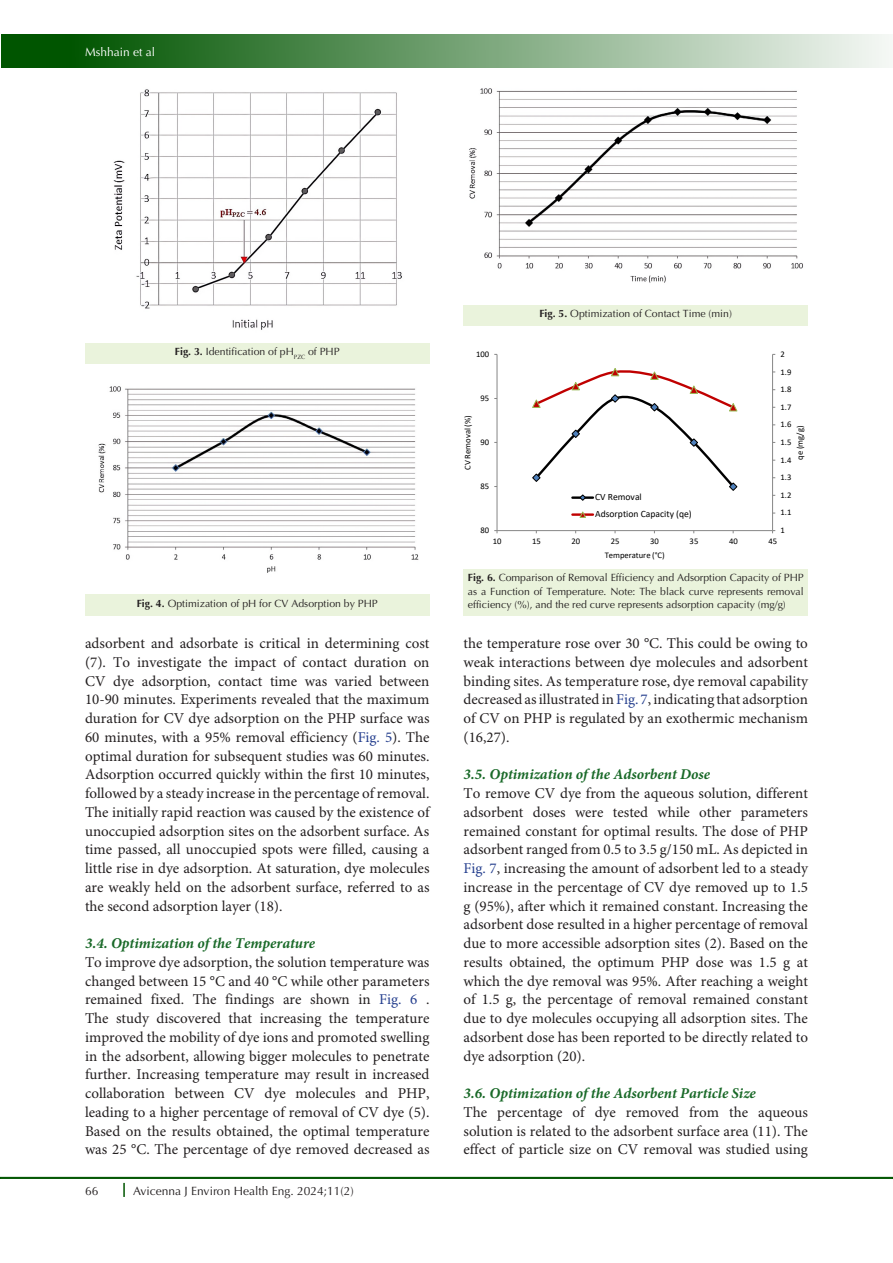
<style>
.page{position:relative;width:893px;height:1263px;background:#fff}
.page>*{position:absolute;margin:0;border:0;box-sizing:border-box;transform-origin:0 0}
.t1{font:15px/18.8px "Minion Pro";color:#231f20;text-align:justify}
.t2{font:italic 700 15px "Minion Pro";color:#196928}
.t3{font:12px "Optima LT Std";color:#231f20}
.t4{font:12px "Optima LT Std";color:#fff}
.t5{font:10.5px/13.5px "Optima LT Std";color:#231f20;text-align:justify}
.t6{font:9.6px/17px "Calibri";color:#000}
.t7{font:8.55px "Calibri";letter-spacing:.005em;color:#000}
.s1{font-weight:700}
.s2{color:#253f8e}
</style>
<div class="page">
<hr style="left:0;top:1177px;width:893px;height:2px;background:#050">
<div style="left:1px;top:35px;width:892px;height:33px;background:linear-gradient(to right,#004900,#f4f7f4)"></div>
<svg style="left:123px;top:1183px;width:2px;height:14px"></svg>
<div style="left:85px;top:343px;width:344px;height:20px;background:#eaf3dc"></div>
<div style="left:85px;top:595px;width:344px;height:21px;background:#eaf3dc"></div>
<div style="left:464px;top:305px;width:344px;height:20px;background:#eaf3dc"></div>
<div style="left:464px;top:569px;width:344px;height:47px;background:#eaf3dc"></div>
<svg style="left:494px;top:353px;width:282px;height:181px"></svg>
<img style="left:113px;top:89px;width:289px;height:241px">
<img style="left:98px;top:386px;width:321px;height:187px">
<img style="left:469px;top:88px;width:334px;height:195px">
<p class="t4" style="left:85px;top:45px;width:72px">Mshhain et al</p>
<p class="t5" style="left:175px;top:345px;width:166px"><span class="s1">Fig. 3.</span> Identification of pH<sub>PZC</sub> of PHP</p>
<p class="t5" style="left:137px;top:596px;width:243px"><span class="s1">Fig. 4.</span> Optimization of pH for CV Adsorption by PHP</p>
<p class="t1" style="left:85px;top:634px;width:346px">adsorbent and adsorbate is critical in determining cost (7). To investigate the impact of contact duration on CV dye adsorption, contact time was varied between 10-90 minutes. Experiments revealed that the maximum duration for CV dye adsorption on the PHP surface was 60 minutes, with a 95% removal efficiency (<span class="s2">Fig. 5</span>). The optimal duration for subsequent studies was 60 minutes.<br>Adsorption occurred quickly within the first 10 minutes, followed by a steady increase in the percentage of removal.<br>The initially rapid reaction was caused by the existence of unoccupied adsorption sites on the adsorbent surface. As time passed, all unoccupied spots were filled, causing a little rise in dye adsorption. At saturation, dye molecules are weakly held on the adsorbent surface, referred to as the second adsorption layer (18).</p>
<p class="t2" style="left:85px;top:932px;width:232px">3.4. Optimization of the Temperature</p>
<p class="t1" style="left:85px;top:953px;width:346px">To improve dye adsorption, the solution temperature was changed between 15 °C and 40 °C while other parameters remained fixed. The findings are shown in <span class="s2">Fig. 6</span> .<br>The study discovered that increasing the temperature improved the mobility of dye ions and promoted swelling in the adsorbent, allowing bigger molecules to penetrate further. Increasing temperature may result in increased collaboration between CV dye molecules and PHP, leading to a higher percentage of removal of CV dye (5).<br>Based on the results obtained, the optimal temperature was 25 °C. The percentage of dye removed decreased as</p>
<p class="t3" style="left:85px;top:1184px;width:15px">66</p>
<p class="t3" style="left:133px;top:1184px;width:222px">Avicenna J Environ Health Eng. 2024;11(2)</p>
<p class="t7" style="left:476px;top:348px;width:14px">100</p>
<p class="t7" style="left:462px;top:470px;width:56px;rotate:-90deg">CV Removal (%)</p>
<p class="t7" style="left:480px;top:392px;width:10px">95</p>
<p class="t7" style="left:480px;top:436px;width:10px">90</p>
<p class="t7" style="left:480px;top:480px;width:10px">85</p>
<p class="t7" style="left:480px;top:524px;width:10px">80</p>
<p class="t5" style="left:539px;top:307px;width:194px"><span class="s1">Fig. 5.</span> Optimization of Contact Time (min)</p>
<p class="t6" style="left:595px;top:488px;width:98px">CV Removal<br>Adsorption Capacity (qe)</p>
<p class="t7" style="left:781px;top:348px;width:6px">2</p>
<p class="t7" style="left:781px;top:366px;width:12px">1.9</p>
<p class="t7" style="left:781px;top:383px;width:12px">1.8</p>
<p class="t7" style="left:781px;top:401px;width:12px">1.7</p>
<p class="t7" style="left:781px;top:419px;width:12px">1.6</p>
<p class="t7" style="left:794px;top:460px;width:36px;rotate:-90deg">qe (mg/g)</p>
<p class="t7" style="left:781px;top:436px;width:12px">1.5</p>
<p class="t7" style="left:781px;top:454px;width:12px">1.4</p>
<p class="t7" style="left:781px;top:471px;width:12px">1.3</p>
<p class="t7" style="left:781px;top:489px;width:12px">1.2</p>
<p class="t7" style="left:781px;top:507px;width:12px">1.1</p>
<p class="t7" style="left:781px;top:524px;width:6px">1</p>
<p class="t7" style="left:493px;top:535px;width:10px">10</p>
<p class="t7" style="left:532px;top:535px;width:10px">15</p>
<p class="t7" style="left:571px;top:535px;width:10px">20</p>
<p class="t7" style="left:611px;top:535px;width:10px">25</p>
<p class="t7" style="left:650px;top:535px;width:10px">30</p>
<p class="t7" style="left:690px;top:535px;width:10px">35</p>
<p class="t7" style="left:729px;top:535px;width:10px">40</p>
<p class="t7" style="left:768px;top:535px;width:10px">45</p>
<p class="t7" style="left:605px;top:549px;width:62px">Temperature (°C)</p>
<p class="t5" style="left:468px;top:571px;width:337px"><span class="s1">Fig. 6.</span> Comparison of Removal Efficiency and Adsorption Capacity of PHP as a Function of Temperature. Note: The black curve represents removal efficiency (%), and the red curve represents adsorption capacity (mg/g)</p>
<p class="t1" style="left:463px;top:634px;width:346px">the temperature rose over 30 °C. This could be owing to weak interactions between dye molecules and adsorbent binding sites. As temperature rose, dye removal capability decreased as illustrated in <span class="s2">Fig. 7</span>, indicating that adsorption of CV on PHP is regulated by an exothermic mechanism (16,27).</p>
<p class="t2" style="left:463px;top:764px;width:248px">3.5. Optimization of the Adsorbent Dose</p>
<p class="t1" style="left:463px;top:784px;width:346px">To remove CV dye from the aqueous solution, different adsorbent doses were tested while other parameters remained constant for optimal results. The dose of PHP adsorbent ranged from 0.5 to 3.5 g/150 mL. As depicted in <span class="s2">Fig. 7</span>, increasing the amount of adsorbent led to a steady increase in the percentage of CV dye removed up to 1.5 g (95%), after which it remained constant. Increasing the adsorbent dose resulted in a higher percentage of removal due to more accessible adsorption sites (2). Based on the results obtained, the optimum PHP dose was 1.5 g at which the dye removal was 95%. After reaching a weight of 1.5 g, the percentage of removal remained constant due to dye molecules occupying all adsorption sites. The adsorbent dose has been reported to be directly related to dye adsorption (20).</p>
<p class="t2" style="left:463px;top:1082px;width:294px">3.6. Optimization of the Adsorbent Particle Size</p>
<p class="t1" style="left:463px;top:1103px;width:346px">The percentage of dye removed from the aqueous solution is related to the adsorbent surface area (11). The effect of particle size on CV removal was studied using</p>
</div>
